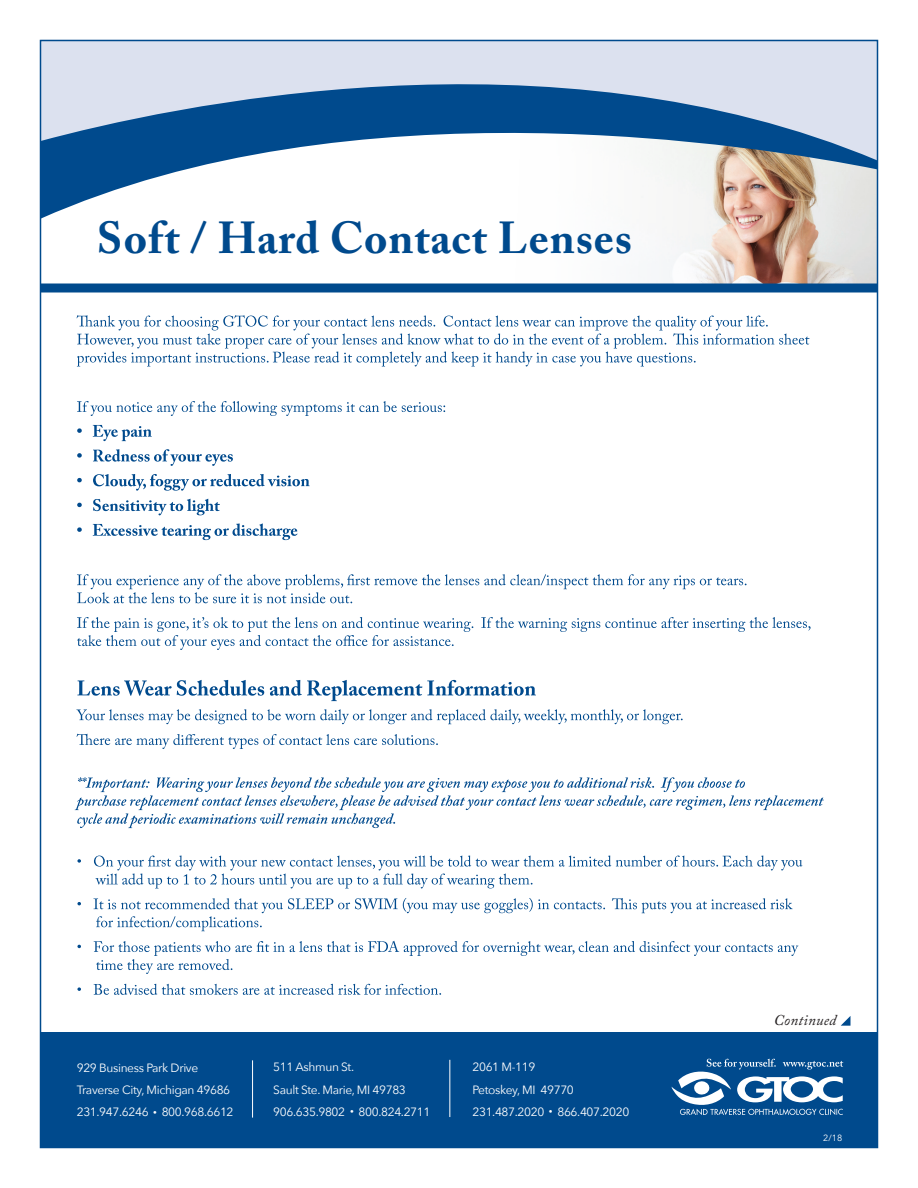
<style>
.page{position:relative;width:918px;height:1188px;background:#fff}
.page>*{position:absolute;margin:0;border:0;box-sizing:border-box;transform-origin:0 0}
.t1{font:700 44.55px "Adobe Caslon Pro";letter-spacing:.02em;color:#004a8d}
.t2{font:italic 15px "Adobe Caslon Pro";letter-spacing:.02em;color:#231f20}
.t3{font:12px/22.2px "Avenir Next";letter-spacing:-.03em;color:#fff}
.t4{font:9px "Avenir Next";color:#fff}
.s1{font-size:7.5px}
</style>
<div class="page">
<div style="left:40px;top:1033px;width:838px;height:114px;background:#004a8d"></div>
<img style="left:513px;top:228px;width:362px;height:56px">
<svg style="left:40px;top:39px;width:838px;height:189px"></svg>
<svg style="left:672px;top:1059px;width:171px;height:56px"></svg>
<div style="left:40px;top:284px;width:838px;height:8px;background:#004a8d"></div>
<hr style="left:252px;top:1060px;width:1px;height:58px;background:#fff">
<hr style="left:449px;top:1060px;width:1px;height:57px;background:#fff">
<svg style="left:841px;top:1016px;width:9px;height:10px"></svg>
<svg style="left:77px;top:984px;width:364px;height:11px"></svg>
<svg style="left:77px;top:941px;width:721px;height:33px"></svg>
<svg style="left:77px;top:898px;width:716px;height:33px"></svg>
<svg style="left:77px;top:856px;width:725px;height:33px"></svg>
<svg style="left:75px;top:777px;width:749px;height:51px"></svg>
<svg style="left:77px;top:734px;width:361px;height:15px"></svg>
<svg style="left:76px;top:709px;width:607px;height:15px"></svg>
<svg style="left:77px;top:680px;width:459px;height:21px"></svg>
<svg style="left:77px;top:617px;width:734px;height:33px"></svg>
<svg style="left:77px;top:574px;width:670px;height:29px"></svg>
<svg style="left:77px;top:523px;width:221px;height:17px"></svg>
<svg style="left:77px;top:499px;width:143px;height:16px"></svg>
<svg style="left:77px;top:474px;width:233px;height:17px"></svg>
<svg style="left:77px;top:449px;width:156px;height:17px"></svg>
<svg style="left:77px;top:425px;width:75px;height:16px"></svg>
<svg style="left:77px;top:401px;width:368px;height:15px"></svg>
<svg style="left:77px;top:315px;width:733px;height:52px"></svg>
<h1 class="t1" style="left:97px;top:212px;width:537px">Soft / Hard Contact Lenses</h1>
<p class="t3" style="left:77px;top:1056px;width:158px">929 Business Park Drive<br>Traverse City, Michigan 49686<br>231.947.6246 <span class="s1">•</span> 800.968.6612</p>
<p class="t3" style="left:273px;top:1056px;width:159px">511 Ashmun St.<br>Sault Ste. Marie, MI 49783<br>906.635.9802 <span class="s1">•</span> 800.824.2711</p>
<p class="t3" style="left:473px;top:1055px;width:158px">2061 M-119<br>Petoskey, MI 49770<br>231.487.2020 <span class="s1">•</span> 866.407.2020</p>
<p class="t2" style="left:774px;top:1011px;width:64px">Continued</p>
<p class="t4" style="left:823px;top:1130px;width:21px">2/18</p>
</div>
